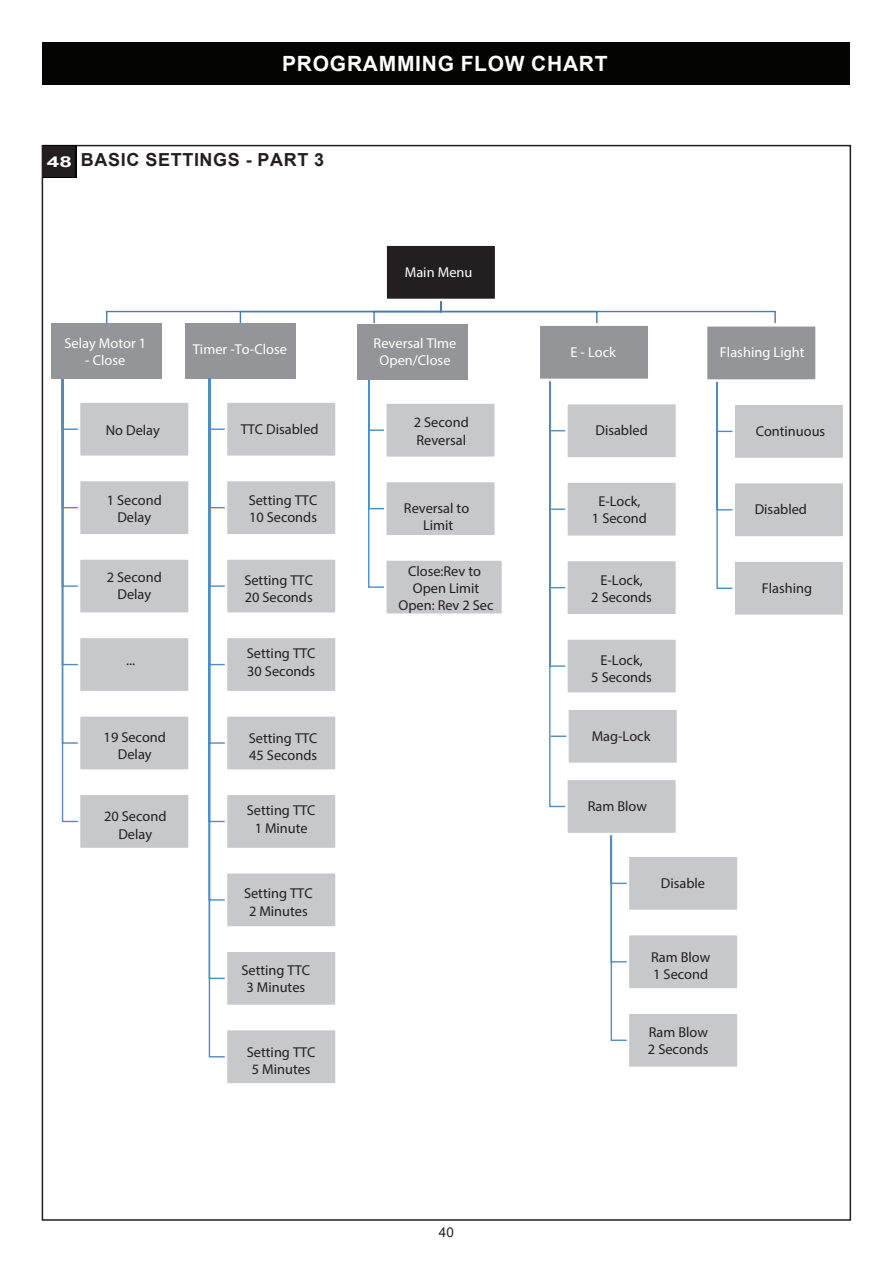
<style>
.page{position:relative;width:893px;height:1263px;background:#fff}
.page>*{position:absolute;margin:0;border:0;box-sizing:border-box;transform-origin:0 0}
.t1{font:700 21px "Arial";letter-spacing:.035em;color:#fff}
.t2{font:700 18px "Arial";letter-spacing:.035em;color:#231f20}
.t3{font:300 14.4px/17.2px "Helvetica Neue LT Pro";color:#231f20;text-align:center}
.t4{font:300 14.4px/17.2px "Helvetica Neue LT Pro";letter-spacing:.005em;color:#fff;text-align:center}
.t5{font:13.5px "Arial";color:#231f20}
.s1{font-size:15px;color:#fff}
</style>
<div class="page">
<div style="left:43px;top:43px;width:807px;height:42px;background:#040503"></div>
<svg style="left:43px;top:145px;width:33px;height:33px"></svg>
<div style="left:44px;top:146px;width:31px;height:31px;background:#231f20"></div>
<svg style="left:61px;top:378px;width:19px;height:445px"></svg>
<svg style="left:106px;top:301px;width:670px;height:23px"></svg>
<div style="left:386px;top:245px;width:110px;height:55px;background:#231f20"></div>
<div style="left:384px;top:243px;width:113px;height:58px;border:2px solid #fff"></div>
<div style="left:51px;top:323px;width:111px;height:55px;background:#939598"></div>
<div style="left:78px;top:400px;width:113px;height:58px;background:#c7c8ca;border:2px solid #fff"></div>
<div style="left:78px;top:479px;width:113px;height:57px;background:#c7c8ca;border:2px solid #fff"></div>
<div style="left:78px;top:557px;width:113px;height:58px;background:#c7c8ca;border:2px solid #fff"></div>
<div style="left:78px;top:636px;width:113px;height:57px;background:#c7c8ca;border:2px solid #fff"></div>
<div style="left:78px;top:714px;width:113px;height:58px;background:#c7c8ca;border:2px solid #fff"></div>
<div style="left:78px;top:792px;width:113px;height:58px;background:#c7c8ca;border:2px solid #fff"></div>
<div style="left:185px;top:323px;width:111px;height:55px;background:#939598"></div>
<svg style="left:208px;top:378px;width:19px;height:680px"></svg>
<div style="left:225px;top:400px;width:113px;height:58px;background:#c7c8ca;border:2px solid #fff"></div>
<div style="left:225px;top:479px;width:113px;height:57px;background:#c7c8ca;border:2px solid #fff"></div>
<div style="left:225px;top:557px;width:113px;height:58px;background:#c7c8ca;border:2px solid #fff"></div>
<div style="left:225px;top:636px;width:113px;height:57px;background:#c7c8ca;border:2px solid #fff"></div>
<div style="left:225px;top:714px;width:113px;height:58px;background:#c7c8ca;border:2px solid #fff"></div>
<div style="left:225px;top:792px;width:113px;height:58px;background:#c7c8ca;border:2px solid #fff"></div>
<div style="left:225px;top:871px;width:113px;height:58px;background:#c7c8ca;border:2px solid #fff"></div>
<div style="left:225px;top:949px;width:113px;height:58px;background:#c7c8ca;border:2px solid #fff"></div>
<div style="left:226px;top:1029px;width:110px;height:55px;background:#c7c8ca"></div>
<div style="left:225px;top:1028px;width:113px;height:57px;border:2px solid #fff"></div>
<svg style="left:610px;top:835px;width:17px;height:206px"></svg>
<div style="left:627px;top:854px;width:113px;height:58px;background:#c7c8ca;border:2px solid #fff"></div>
<div style="left:627px;top:933px;width:113px;height:58px;background:#c7c8ca;border:2px solid #fff"></div>
<div style="left:627px;top:1011px;width:113px;height:58px;background:#c7c8ca;border:2px solid #fff"></div>
<svg style="left:367px;top:379px;width:20px;height:209px"></svg>
<div style="left:358px;top:324px;width:110px;height:55px;background:#939598"></div>
<div style="left:384px;top:401px;width:113px;height:58px;background:#c7c8ca;border:2px solid #fff"></div>
<div style="left:384px;top:480px;width:113px;height:57px;background:#c7c8ca;border:2px solid #fff"></div>
<div style="left:384px;top:558px;width:120px;height:58px;background:#c7c8ca;border:2px solid #fff"></div>
<div style="left:537px;top:323px;width:113px;height:58px;background:#939598;border:2px solid #fff"></div>
<div style="left:565px;top:402px;width:113px;height:58px;background:#c7c8ca;border:2px solid #fff"></div>
<div style="left:565px;top:480px;width:113px;height:58px;background:#c7c8ca;border:2px solid #fff"></div>
<div style="left:565px;top:559px;width:113px;height:57px;background:#c7c8ca;border:2px solid #fff"></div>
<div style="left:565px;top:637px;width:113px;height:58px;background:#c7c8ca;border:2px solid #fff"></div>
<div style="left:565px;top:777px;width:113px;height:58px;background:#c7c8ca;border:2px solid #fff"></div>
<svg style="left:716px;top:382px;width:16px;height:207px"></svg>
<div style="left:705px;top:324px;width:113px;height:58px;background:#939598;border:2px solid #fff"></div>
<div style="left:734px;top:404px;width:110px;height:55px;background:#c7c8ca"></div>
<div style="left:732px;top:402px;width:113px;height:58px;border:2px solid #fff"></div>
<div style="left:734px;top:482px;width:110px;height:55px;background:#c7c8ca"></div>
<div style="left:732px;top:481px;width:113px;height:58px;border:2px solid #fff"></div>
<div style="left:734px;top:561px;width:110px;height:55px;background:#c7c8ca"></div>
<div style="left:732px;top:559px;width:113px;height:58px;border:2px solid #fff"></div>
<svg style="left:548px;top:378px;width:20px;height:430px"></svg>
<div style="left:566px;top:707px;width:113px;height:58px;background:#c7c8ca;border:2px solid #fff"></div>
<h1 class="t1" style="left:282px;top:49px;width:327px">PROGRAMMING FLOW CHART</h1>
<p class="t2" style="left:47px;top:147px;width:279px"><span class="s1">48</span> BASIC SETTINGS - PART 3</p>
<p class="t4" style="left:405px;top:263px;width:69px">Main Menu</p>
<p class="t4" style="left:64px;top:334px;width:83px">Selay Motor 1</p>
<p class="t4" style="left:85px;top:351px;width:42px">- Close</p>
<p class="t4" style="left:193px;top:340px;width:96px">Timer -To-Close</p>
<p class="t4" style="left:374px;top:334px;width:84px">Reversal TIme<br>Open/Close</p>
<p class="t4" style="left:570px;top:343px;width:47px">E - Lock</p>
<p class="t4" style="left:720px;top:344px;width:86px">Flashing Light</p>
<p class="t3" style="left:106px;top:422px;width:56px">No Delay</p>
<p class="t3" style="left:241px;top:420px;width:79px">TTC Disabled</p>
<p class="t3" style="left:414px;top:414px;width:56px;text-align:left">2 Second<br>Reversal</p>
<p class="t3" style="left:595px;top:421px;width:54px">Disabled</p>
<p class="t3" style="left:756px;top:422px;width:71px">Continuous</p>
<p class="t3" style="left:107px;top:491px;width:56px">1 Second<br>Delay</p>
<p class="t3" style="left:107px;top:568px;width:56px">2 Second<br>Delay</p>
<p class="t3" style="left:249px;top:491px;width:70px;text-align:left">Setting TTC<br>10 Seconds</p>
<p class="t3" style="left:244px;top:571px;width:70px;text-align:left">Setting TTC<br>20 Seconds</p>
<p class="t3" style="left:404px;top:499px;width:67px">Reversal to<br>Limit</p>
<p class="t3" style="left:398px;top:562px;width:97px">Close:Rev to<br>Open Limit<br>Open: Rev 2 Sec</p>
<p class="t3" style="left:592px;top:492px;width:56px">E-Lock,<br>1 Second</p>
<p class="t3" style="left:591px;top:571px;width:62px">E-Lock,<br>2 Seconds</p>
<p class="t3" style="left:755px;top:500px;width:54px">Disabled</p>
<p class="t3" style="left:762px;top:579px;width:52px">Flashing</p>
<p class="t3" style="left:126px;top:651px;width:10px">...</p>
<p class="t3" style="left:247px;top:645px;width:70px;text-align:left">Setting TTC<br>30 Seconds</p>
<p class="t3" style="left:591px;top:651px;width:62px">E-Lock,<br>5 Seconds</p>
<p class="t3" style="left:104px;top:728px;width:64px">19 Second<br>Delay</p>
<p class="t3" style="left:249px;top:729px;width:70px;text-align:left">Setting TTC<br>45 Seconds</p>
<p class="t3" style="left:592px;top:727px;width:60px">Mag-Lock</p>
<p class="t3" style="left:104px;top:808px;width:64px">20 Second<br>Delay</p>
<p class="t3" style="left:247px;top:802px;width:70px">Setting TTC<br>1 Minute</p>
<p class="t3" style="left:588px;top:797px;width:61px">Ram Blow</p>
<p class="t3" style="left:244px;top:885px;width:70px">Setting TTC<br>2 Minutes</p>
<p class="t3" style="left:661px;top:874px;width:46px">Disable</p>
<p class="t3" style="left:242px;top:961px;width:70px">Setting TTC<br>3 Minutes</p>
<p class="t3" style="left:651px;top:948px;width:61px;text-align:left">Ram Blow<br>1 Second</p>
<p class="t3" style="left:247px;top:1043px;width:70px">Setting TTC<br>5 Minutes</p>
<p class="t3" style="left:648px;top:1023px;width:62px;text-align:left">Ram Blow<br>2 Seconds</p>
<p class="t5" style="left:439px;top:1222px;width:17px">40</p>
</div>
